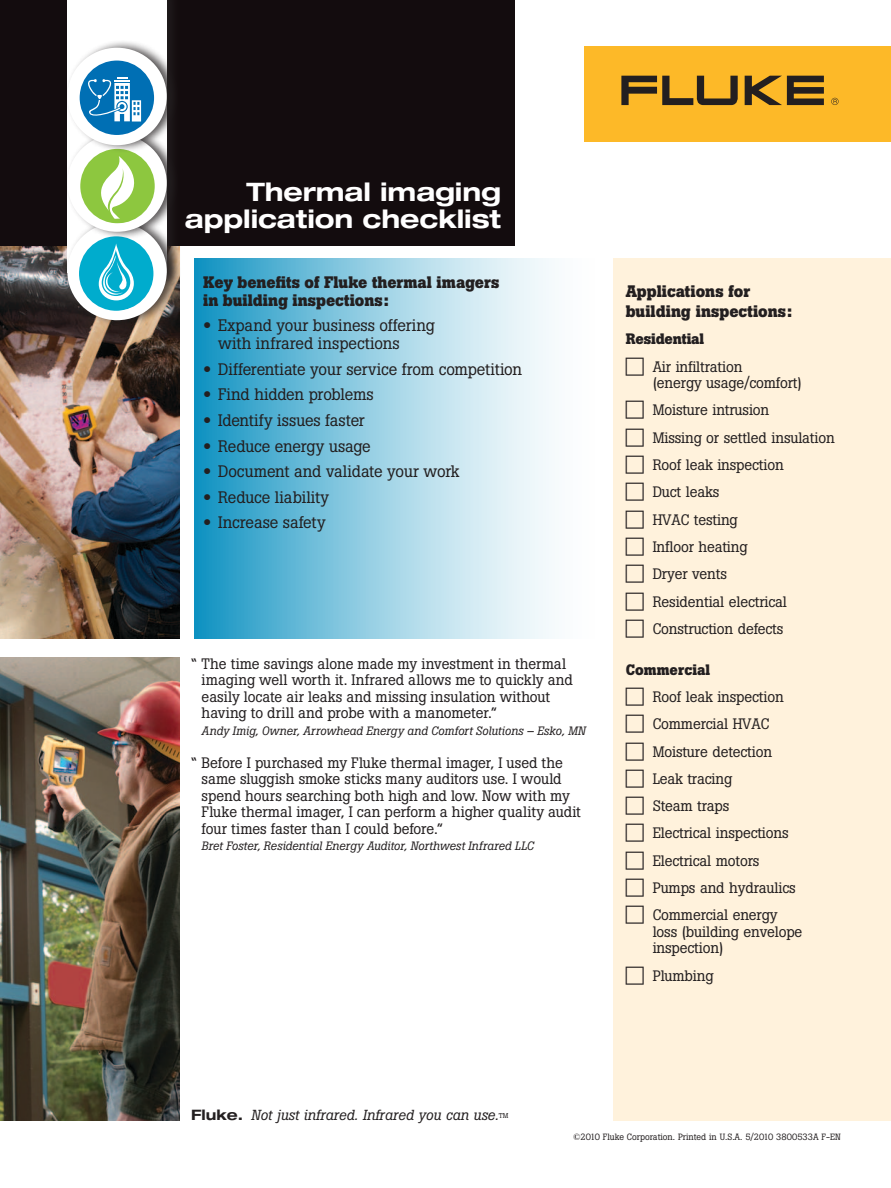
<style>
.page{position:relative;width:891px;height:1188px;background:#fff}
.page>*{position:absolute;margin:0;border:0;box-sizing:border-box;transform-origin:0 0}
.t1{font:700 expanded 25.5px/27px "Helvetica Neue LT Std";letter-spacing:-.005em;color:#fff;text-align:right}
.t2{font:16.5px/18px "Boton";letter-spacing:-.005em;color:#231f20}
.t3{font:700 16.5px/19.8px "Boton";color:#231f20}
.t4{font:15px/27.3px "Boton";letter-spacing:-.01em;color:#231f20}
.t5{font:700 15px "Boton";letter-spacing:-.01em;color:#231f20}
.t6{font:italic 14.4px "Boton";color:#231f20}
.t7{font:italic 12px "Boton";color:#231f20}
.t8{font:9px "Boton";color:#231f20}
.s1{font-family:"Helvetica Neue LT Std";font-weight:700;font-stretch:expanded}
.s2{font-family:"Helvetica Neue LT Std";font-weight:700;font-style:normal;font-stretch:expanded}
.s3{font-style:normal;font-size:7.05px}
</style>
<div class="page">
<svg style="left:194px;top:258px;width:358px;height:381px;background:#90cce2"></svg>
<img style="left:0;top:245px;width:179px;height:393px">
<div style="left:614px;top:258px;width:277px;height:862px;background:#fff2dc"></div>
<img style="left:0;top:657px;width:179px;height:463px">
<div style="left:0;top:0;width:514px;height:245px;background:#130c0e"></div>
<div style="left:67px;top:0;width:100px;height:273px;background:#fff"></div>
<div style="left:66px;top:214px;width:115px;height:114px;background:#231f20;opacity:.75"></div>
<div style="left:67px;top:223px;width:100px;height:97px;background:#fff;border-radius:50%"></div>
<svg style="left:76px;top:240px;width:86px;height:72px"></svg>
<div style="left:66px;top:126px;width:115px;height:114px;background:#231f20;opacity:.75"></div>
<div style="left:67px;top:134px;width:100px;height:98px;background:#fff;border-radius:50%"></div>
<div style="left:66px;top:39px;width:115px;height:114px;background:#231f20;opacity:.75"></div>
<div style="left:67px;top:48px;width:100px;height:97px;background:#fff;border-radius:50%"></div>
<svg style="left:76px;top:55px;width:86px;height:169px"></svg>
<div style="left:584px;top:46px;width:307px;height:96px;background:#fdb928"></div>
<svg style="left:745px;top:76px;width:79px;height:29px"></svg>
<svg style="left:621px;top:76px;width:117px;height:29px"></svg>
<svg style="left:831px;top:98px;width:8px;height:7px"></svg>
<h1 class="t1" style="left:185px;top:177px;width:317px">Thermal imaging application checklist</h1>
<p class="t3" style="left:203px;top:273px;width:298px;line-height:18px">Key benefits of Fluke thermal imagers in building inspections:</p>
<p class="t2" style="left:218px;top:317px;width:218px;text-indent:-15px"><span class="s1">•</span> Expand your business offering with infrared inspections</p>
<p class="t2" style="left:203px;top:360px;width:321px"><span class="s1">•</span> Differentiate your service from competition</p>
<p class="t2" style="left:203px;top:386px;width:172px"><span class="s1">•</span> Find hidden problems</p>
<p class="t2" style="left:203px;top:411px;width:163px"><span class="s1">•</span> Identify issues faster</p>
<p class="t2" style="left:203px;top:437px;width:169px"><span class="s1">•</span> Reduce energy usage</p>
<p class="t2" style="left:203px;top:462px;width:258px"><span class="s1">•</span> Document and validate your work</p>
<p class="t2" style="left:203px;top:488px;width:128px"><span class="s1">•</span> Reduce liability</p>
<p class="t2" style="left:203px;top:513px;width:124px"><span class="s1">•</span> Increase safety</p>
<p class="t4" style="left:202px;top:655px;width:373px;line-height:16.5px;text-indent:-10px">“ The time savings alone made my investment in thermal imaging well worth it. Infrared allows me to quickly and easily locate air leaks and missing insulation without having to drill and probe with a manometer.”</p>
<p class="t7" style="left:202px;top:724px;width:385px">Andy Imig, Owner, Arrowhead Energy and Comfort Solutions – Esko, MN</p>
<p class="t4" style="left:202px;top:754px;width:381px;line-height:16.5px;text-indent:-10px">“ Before I purchased my Fluke thermal imager, I used the same sluggish smoke sticks many auditors use. I would spend hours searching both high and low. Now with my Fluke thermal imager, I can perform a higher quality audit four times faster than I could before.”</p>
<p class="t7" style="left:202px;top:839px;width:334px">Bret Foster, Residential Energy Auditor, Northwest Infrared LLC</p>
<p class="t3" style="left:626px;top:282px;width:168px">Applications for building inspections:</p>
<p class="t5" style="left:626px;top:330px;width:80px">Residential</p>
<p class="t4" style="left:653px;top:358px;width:151px;line-height:16.5px">Air infiltration<br>(energy usage/comfort)</p>
<p class="t4" style="left:653px;top:397px;width:184px">Moisture intrusion<br>Missing or settled insulation<br>Roof leak inspection<br>Duct leaks<br>HVAC testing<br>Infloor heating<br>Dryer vents<br>Residential electrical<br>Construction defects</p>
<p class="t5" style="left:626px;top:661px;width:86px">Commercial</p>
<p class="t4" style="left:653px;top:683px;width:144px">Roof leak inspection<br>Commercial HVAC<br>Moisture detection<br>Leak tracing<br>Steam traps<br>Electrical inspections<br>Electrical motors<br>Pumps and hydraulics<br>Commercial energy</p>
<p class="t4" style="left:653px;top:923px;width:151px;line-height:16.5px">loss (building envelope inspection)</p>
<p class="t4" style="left:653px;top:962px;width:62px">Plumbing</p>
<p class="t6" style="left:191px;top:1107px;width:319px"><span class="s2">Fluke.</span> Not just infrared. Infrared you can use.<span class="s3">TM</span></p>
<p class="t8" style="left:573px;top:1132px;width:269px">©2010 Fluke Corporation. Printed in U.S.A. 5/2010 3800533A F-EN</p>
</div>
